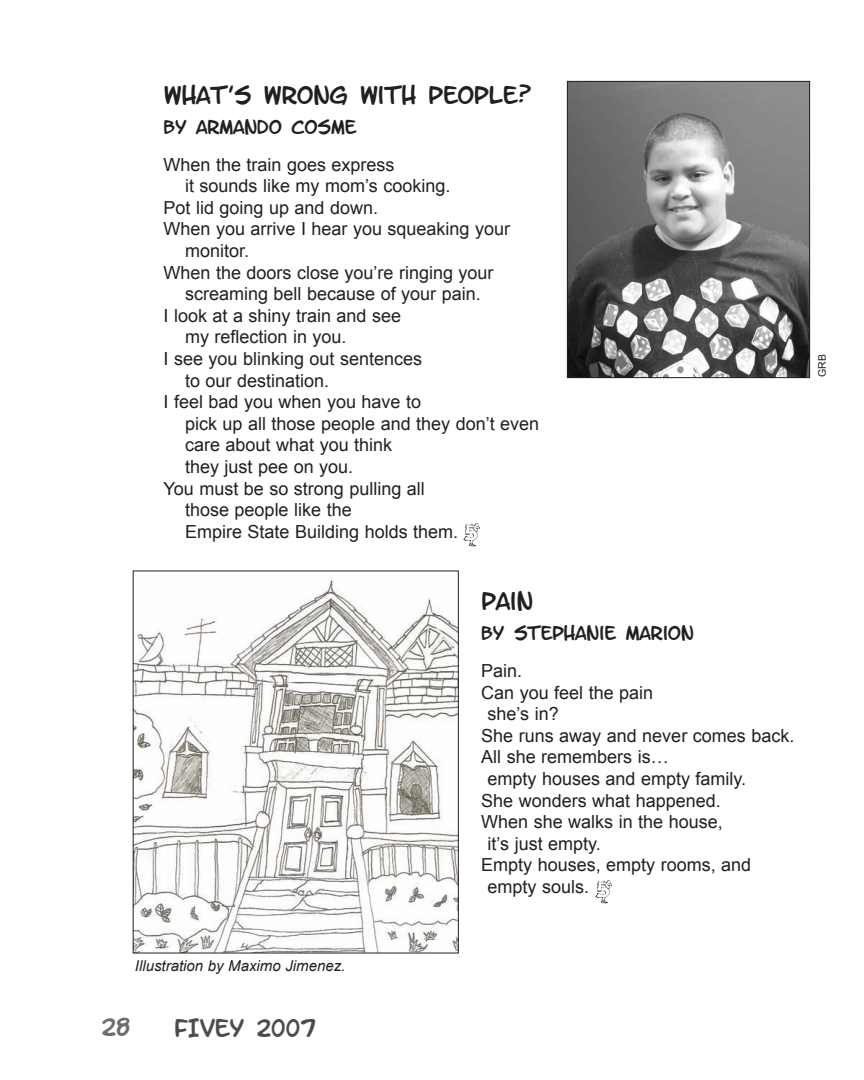
<style>
.page{position:relative;width:864px;height:1080px;background:#fff}
.page>*{position:absolute;margin:0;border:0;box-sizing:border-box;transform-origin:0 0}
.t1{font:21px "Letter O Matic";color:#231f20}
.t2{font:21px "Letter O Matic";color:#4b4c4d}
.t3{font:21px "Letter O Matic";color:#6c6d70}
.t4{font:18px "Arial";color:#231f20}
.t5{font:16.5px "Letter O Matic";color:#231f20}
.t6{font:italic 15px "Arial";color:#231f20}
.t7{font:10.5px "Arial";color:#231f20}
</style>
<div class="page">
<img style="left:569px;top:83px;width:239px;height:293px">
<div style="left:567px;top:81px;width:243px;height:297px;border:1px solid #231f20"></div>
<img style="left:464px;top:523px;width:15px;height:24px">
<img style="left:596px;top:880px;width:15px;height:24px">
<img style="left:135px;top:579px;width:322px;height:372px">
<div style="left:133px;top:571px;width:326px;height:382px;border:1px solid #231f20"></div>
<p class="t1" style="left:164px;top:82px;width:369px">WHAT’S WRONG WITH PEOPLE?</p>
<p class="t5" style="left:164px;top:117px;width:194px">BY ARMANDO COSME</p>
<p class="t4" style="left:164px;top:154px;width:233px">When the train goes express</p>
<p class="t4" style="left:185px;top:176px;width:267px">it sounds like my mom’s cooking.</p>
<p class="t4" style="left:164px;top:197px;width:216px">Pot lid going up and down.</p>
<p class="t4" style="left:164px;top:219px;width:348px">When you arrive I hear you squeaking your</p>
<p class="t4" style="left:185px;top:241px;width:66px">monitor.</p>
<p class="t4" style="left:164px;top:262px;width:332px">When the doors close you’re ringing your</p>
<p class="t4" style="left:185px;top:284px;width:297px">screaming bell because of your pain.</p>
<p class="t4" style="left:164px;top:305px;width:239px">I look at a shiny train and see</p>
<p class="t4" style="left:185px;top:327px;width:163px">my reflection in you.</p>
<p class="t4" style="left:164px;top:349px;width:260px">I see you blinking out sentences</p>
<p class="t4" style="left:185px;top:370px;width:146px">to our destination.</p>
<p class="t4" style="left:164px;top:392px;width:259px">I feel bad you when you have to</p>
<p class="t4" style="left:185px;top:413px;width:356px">pick up all those people and they don’t even</p>
<p class="t4" style="left:185px;top:435px;width:209px">care about what you think</p>
<p class="t4" style="left:185px;top:457px;width:170px">they just pee on you.</p>
<p class="t4" style="left:164px;top:478px;width:263px">You must be so strong pulling all</p>
<p class="t4" style="left:185px;top:500px;width:168px">those people like the</p>
<p class="t4" style="left:185px;top:521px;width:275px">Empire State Building holds them.</p>
<p class="t6" style="left:135px;top:957px;width:212px">Illustration by Maximo Jimenez.</p>
<p class="t3" style="left:101px;top:1015px;width:31px">28</p>
<p class="t2" style="left:174px;top:1015px;width:143px">FIVEY 2007</p>
<p class="t1" style="left:481px;top:589px;width:53px">PAIN</p>
<p class="t5" style="left:481px;top:624px;width:214px">BY STEPHANIE MARION</p>
<p class="t4" style="left:481px;top:661px;width:43px">Pain.</p>
<p class="t4" style="left:481px;top:682px;width:174px">Can you feel the pain</p>
<p class="t4" style="left:487px;top:704px;width:73px">she’s in?</p>
<p class="t4" style="left:481px;top:726px;width:315px">She runs away and never comes back.</p>
<p class="t4" style="left:481px;top:747px;width:189px">All she remembers is…</p>
<p class="t4" style="left:487px;top:769px;width:260px">empty houses and empty family.</p>
<p class="t4" style="left:481px;top:790px;width:241px">She wonders what happened.</p>
<p class="t4" style="left:481px;top:812px;width:243px">When she walks in the house,</p>
<p class="t4" style="left:487px;top:834px;width:115px">it’s just empty.</p>
<p class="t4" style="left:481px;top:855px;width:272px">Empty houses, empty rooms, and</p>
<p class="t4" style="left:487px;top:877px;width:103px">empty souls.</p>
<p class="t7" style="left:816px;top:377px;width:24px;rotate:-90deg">GRB</p>
</div>
